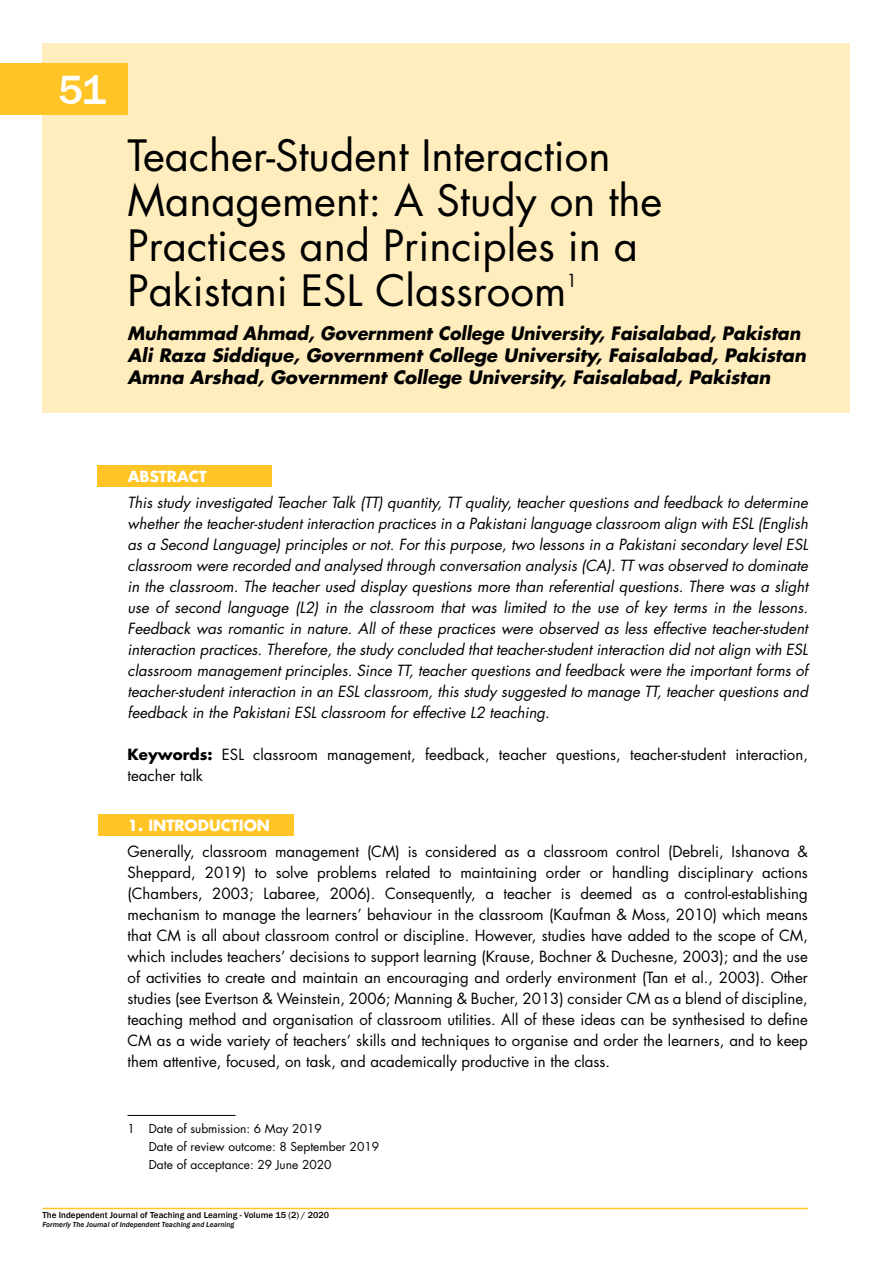
<style>
.page{position:relative;width:893px;height:1263px;background:#fff}
.page>*{position:absolute;margin:0;border:0;box-sizing:border-box;transform-origin:0 0}
.t1{font:42px/45px "Futura Std";color:#000}
.t2{font:500 42px "Franklin Gothic";color:#fff}
.t3{font:italic 700 18px/21.8px "Futura Std";color:#000;scale:.96 1}
.t4{font:17.55px "Futura Std";color:#000}
.t5{font:15px/21px "Futura Std";color:#000}
.t6{font:italic 15px/21px "Futura Std";color:#000;text-align:justify}
.t7{font:700 15px "Futura Std";color:#fff}
.t8{font:12px/18px "Futura Std";color:#000}
.t9{font:500 9px "Franklin Gothic";color:#000}
.t10{font:italic 500 7.5px "Franklin Gothic";color:#000}
.s1{font-weight:700}
</style>
<div class="page">
<div style="left:43px;top:43px;width:807px;height:369px;background:#ffedbe"></div>
<div style="left:0;top:64px;width:128px;height:51px;background:#ffc425"></div>
<hr style="left:43px;top:1208px;width:765px;height:1px;background:#ffc425">
<hr style="left:128px;top:1115px;width:108px;height:1px;background:#000">
<div style="left:98px;top:466px;width:174px;height:21px;background:#ffc425"></div>
<div style="left:98px;top:814px;width:195px;height:22px;background:#ffc425"></div>
<h1 class="t2" style="left:58px;top:64px;width:50px">51</h1>
<h1 class="t1" style="left:128px;top:133px;width:536px">Teacher-Student Interaction<br>Management: A Study on the<br>Practices and Principles in a<br>Pakistani ESL Classroom</h1>
<p class="t4" style="left:566px;top:269px;width:12px">1</p>
<p class="t3" style="left:128px;top:323px;width:708px">Muhammad Ahmad, Government College University, Faisalabad, Pakistan<br>Ali Raza Siddique, Government College University, Faisalabad, Pakistan<br>Amna Arshad, Government College University, Faisalabad, Pakistan</p>
<p class="t7" style="left:128px;top:467px;width:80px">ABSTRACT</p>
<p class="t6" style="left:128px;top:492px;width:682px">This study investigated Teacher Talk (TT) quantity, TT quality, teacher questions and feedback to determine whether the teacher-student interaction practices in a Pakistani language classroom align with ESL (English as a Second Language) principles or not. For this purpose, two lessons in a Pakistani secondary level ESL classroom were recorded and analysed through conversation analysis (CA). TT was observed to dominate in the classroom. The teacher used display questions more than referential questions. There was a slight use of second language (L2) in the classroom that was limited to the use of key terms in the lessons.<br>Feedback was romantic in nature. All of these practices were observed as less effective teacher-student interaction practices. Therefore, the study concluded that teacher-student interaction did not align with ESL classroom management principles. Since TT, teacher questions and feedback were the important forms of teacher-student interaction in an ESL classroom, this study suggested to manage TT, teacher questions and feedback in the Pakistani ESL classroom for effective L2 teaching.<sup>1</sup></p>
<p class="t5" style="left:128px;top:744px;width:682px"><span class="s1">Keywords:</span> ESL classroom management, feedback, teacher questions, teacher-student interaction, teacher talk</p>
<p class="t7" style="left:128px;top:815px;width:144px">1. INTRODUCTION</p>
<p class="t5" style="left:128px;top:841px;width:682px;text-align:justify">Generally, classroom management (CM) is considered as a classroom control (Debreli, Ishanova &amp; Sheppard, 2019) to solve problems related to maintaining order or handling disciplinary actions (Chambers, 2003; Labaree, 2006). Consequently, a teacher is deemed as a control-establishing mechanism to manage the learners’ behaviour in the classroom (Kaufman &amp; Moss, 2010) which means that CM is all about classroom control or discipline. However, studies have added to the scope of CM, which includes teachers’ decisions to support learning (Krause, Bochner &amp; Duchesne, 2003); and the use of activities to create and maintain an encouraging and orderly environment (Tan et al., 2003). Other studies (see Evertson &amp; Weinstein, 2006; Manning &amp; Bucher, 2013) consider CM as a blend of discipline, teaching method and organisation of classroom utilities. All of these ideas can be synthesised to define CM as a wide variety of teachers’ skills and techniques to organise and order the learners, and to keep them attentive, focused, on task, and academically productive in the class.</p>
<p class="t8" style="left:149px;top:1120px;width:232px;text-indent:-21px">1 Date of submission: 6 May 2019<br>Date of review outcome: 8 September 2019<br>Date of acceptance: 29 June 2020</p>
<p class="t9" style="left:43px;top:1210px;width:288px">The Independent Journal of Teaching and Learning - Volume 15 (2) / 2020</p>
<p class="t10" style="left:43px;top:1220px;width:193px">Formerly The Journal of Independent Teaching and Learning</p>
</div>
